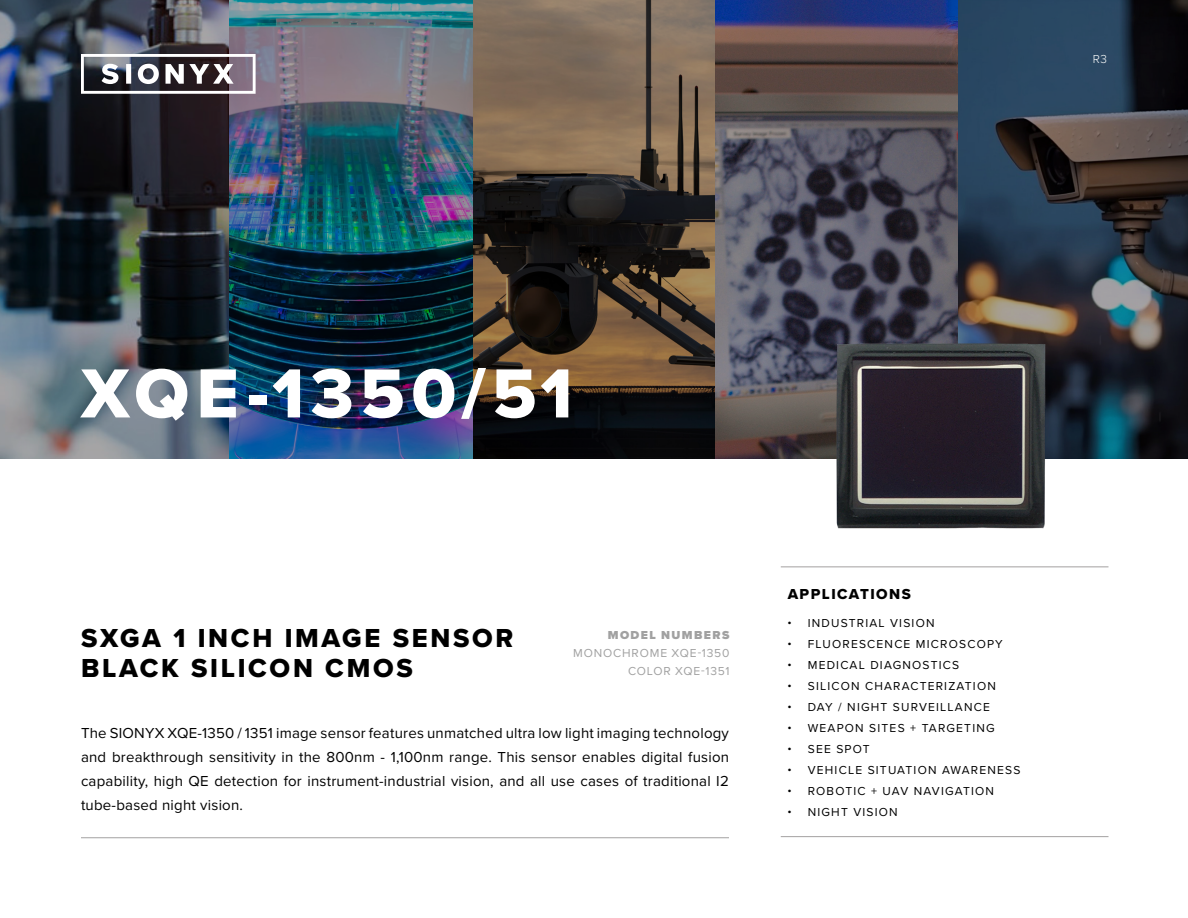
<style>
.page{position:relative;width:1188px;height:918px;background:#fff}
.page>*{position:absolute;margin:0;border:0;box-sizing:border-box;transform-origin:0 0}
.t1{font:72px "Proxima Nova Extrabld";letter-spacing:.085em;color:#fff}
.t2{font:27px "Proxima Nova Extrabld";letter-spacing:.1em;color:#000}
.t3{font:15px/24px "Proxima Nova";letter-spacing:.015em;color:#000;text-align:justify}
.t4{font:15px "Proxima Nova Extrabld";letter-spacing:.1em;color:#000}
.t5{font:12px "Proxima Nova";letter-spacing:.1em;color:#000}
.t6{font:12px "Proxima Nova";letter-spacing:.07em;color:#a1a1a1}
.t7{font:900 12px "Proxima Nova";letter-spacing:.115em;color:#a1a1a1}
.t8{font:300 12px "Proxima Nova";color:#fff}
</style>
<div class="page">
<img style="left:0;top:0;width:1188px;height:459px">
<hr style="left:81px;top:837px;width:648px;height:1px;background:#a3a1a1">
<svg style="left:81px;top:54px;width:175px;height:40px"></svg>
<img style="left:821px;top:333px;width:236px;height:196px">
<hr style="left:781px;top:836px;width:328px;height:1px;background:#a3a1a1">
<hr style="left:781px;top:566px;width:328px;height:1px;background:#a3a1a1">
<p class="t8" style="left:1093px;top:51px;width:16px">R3</p>
<p class="t1" style="left:81px;top:340px;width:493px">XQE-1350/51</p>
<p class="t2" style="left:81px;top:618px;width:434px">SXGA 1 INCH IMAGE SENSOR</p>
<p class="t2" style="left:81px;top:648px;width:333px">BLACK SILICON CMOS</p>
<p class="t7" style="left:608px;top:626px;width:123px">MODEL NUMBERS</p>
<p class="t6" style="left:573px;top:644px;width:158px">MONOCHROME XQE-1350</p>
<p class="t6" style="left:628px;top:662px;width:103px">COLOR XQE-1351</p>
<p class="t3" style="left:81px;top:720px;width:650px">The SIONYX XQE-1350 / 1351 image sensor features unmatched ultra low light imaging technology and breakthrough sensitivity in the 800nm - 1,100nm range. This sensor enables digital fusion capability, high QE detection for instrument-industrial vision, and all use cases of traditional I2 tube-based night vision.</p>
<p class="t4" style="left:788px;top:583px;width:125px">APPLICATIONS</p>
<p class="t5" style="left:788px;top:614px;width:149px">• INDUSTRIAL VISION</p>
<p class="t5" style="left:788px;top:635px;width:217px">• FLUORESCENCE MICROSCOPY</p>
<p class="t5" style="left:788px;top:656px;width:173px">• MEDICAL DIAGNOSTICS</p>
<p class="t5" style="left:788px;top:677px;width:210px">• SILICON CHARACTERIZATION</p>
<p class="t5" style="left:788px;top:698px;width:204px">• DAY / NIGHT SURVEILLANCE</p>
<p class="t5" style="left:788px;top:719px;width:209px">• WEAPON SITES + TARGETING</p>
<p class="t5" style="left:788px;top:740px;width:84px">• SEE SPOT</p>
<p class="t5" style="left:788px;top:761px;width:234px">• VEHICLE SITUATION AWARENESS</p>
<p class="t5" style="left:788px;top:782px;width:208px">• ROBOTIC + UAV NAVIGATION</p>
<p class="t5" style="left:788px;top:803px;width:112px">• NIGHT VISION</p>
</div>
